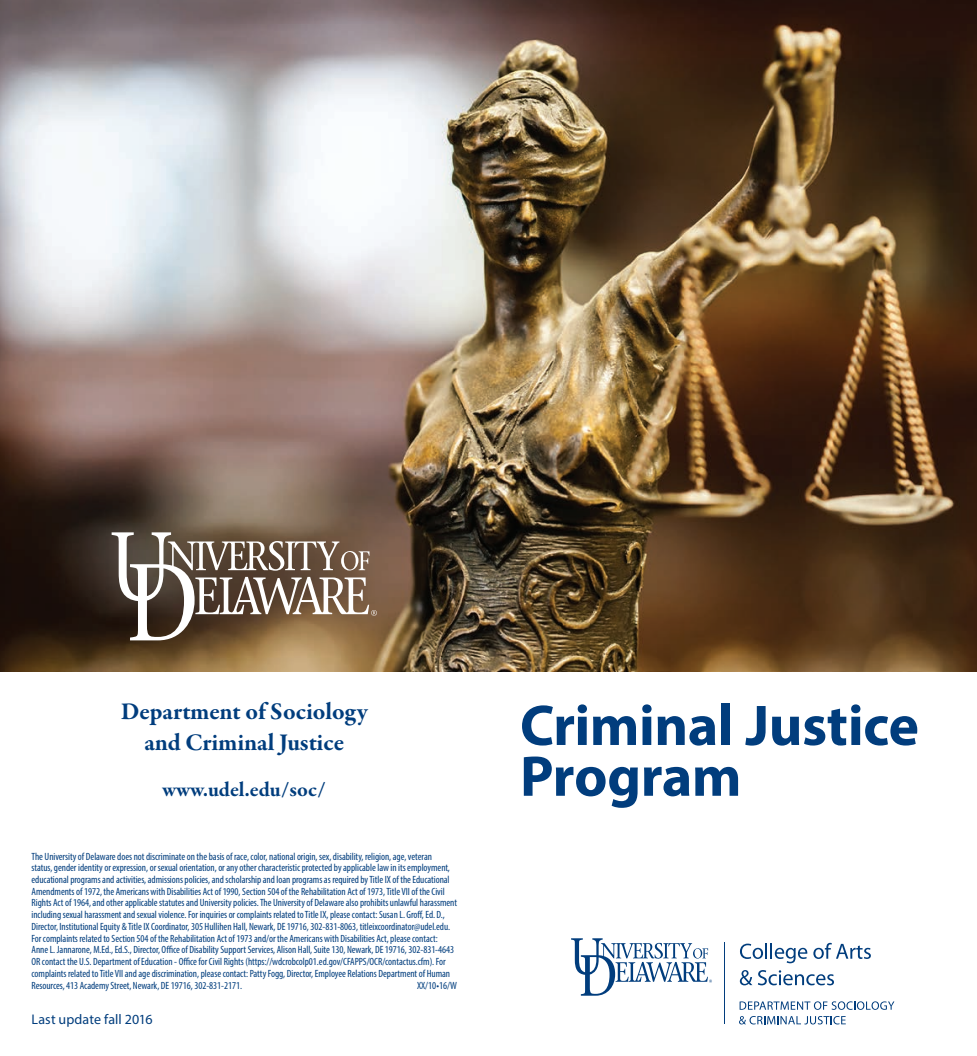
<style>
.page{position:relative;width:977px;height:1056px;background:#fff}
.page>*{position:absolute;margin:0;border:0;box-sizing:border-box;transform-origin:0 0}
.t1{font:700 57.75px/50.8px "Myriad Pro";letter-spacing:-.01em;color:#013d7d}
.t2{font:700 24.5px/30.8px "Garamond Premr Pro";letter-spacing:-.005em;color:#013d7d;text-align:center}
.t3{font:700 21px "Garamond Premr Pro";color:#013d7d}
.t4{font:14px "Myriad Pro";letter-spacing:.005em;color:#013d7d}
.t5{font:condensed 10.5px/11.7px "Myriad Pro";letter-spacing:-.005em;color:#013d7d}
</style>
<div class="page">
<img style="left:0;top:0;width:976px;height:671px">
<svg style="left:571px;top:938px;width:141px;height:57px"></svg>
<svg style="left:740px;top:943px;width:67px;height:20px"></svg>
<svg style="left:813px;top:942px;width:57px;height:16px"></svg>
<svg style="left:739px;top:970px;width:95px;height:15px"></svg>
<hr style="left:723px;top:942px;width:1px;height:82px;background:#013d7d">
<svg style="left:739px;top:1001px;width:155px;height:8px"></svg>
<svg style="left:739px;top:1016px;width:106px;height:8px"></svg>
<svg style="left:112px;top:532px;width:265px;height:108px"></svg>
<h2 class="t2" style="left:121px;top:696px;width:248px">Department of Sociology and Criminal Justice</h2>
<h3 class="t3" style="left:163px;top:776px;width:165px">www.udel.edu/soc/</h3>
<p class="t5" style="left:32px;top:849px;width:427px">The University of Delaware does not discriminate on the basis of race, color, national origin, sex, disability, religion, age, veteran<br>status, gender identity or expression, or sexual orientation, or any other characteristic protected by applicable law in its employment, educational programs and activities, admissions policies, and scholarship and loan programs as required by Title IX of the Educational Amendments of 1972, the Americans with Disabilities Act of 1990, Section 504 of the Rehabilitation Act of 1973, Title VII of the Civil Rights Act of 1964, and other applicable statutes and University policies. The University of Delaware also prohibits unlawful harassment including sexual harassment and sexual violence. For inquiries or complaints related to Title IX, please contact: Susan L. Groff, Ed. D., Director, Institutional Equity &amp; Title IX Coordinator, 305 Hullihen Hall, Newark, DE 19716, 302-831-8063, titleixcoordinator@udel.edu.<br>For complaints related to Section 504 of the Rehabilitation Act of 1973 and/or the Americans with Disabilities Act, please contact:<br>Anne L. Jannarone, M.Ed., Ed.S., Director, Office of Disability Support Services, Alison Hall, Suite 130, Newark, DE 19716, 302-831-4643<br>OR contact the U.S. Department of Education - Office for Civil Rights (https://wdcrobcolp01.ed.gov/CFAPPS/OCR/contactus.cfm). For complaints related to Title VII and age discrimination, please contact: Patty Fogg, Director, Employee Relations Department of Human Resources, 413 Academy Street, Newark, DE 19716, 302-831-2171.</p>
<p class="t5" style="left:417px;top:979px;width:41px">XX/10•16/W</p>
<h3 class="t4" style="left:32px;top:1010px;width:122px">Last update fall 2016</h3>
<h1 class="t1" style="left:520px;top:698px;width:400px">Criminal Justice<br>Program</h1>
</div>
